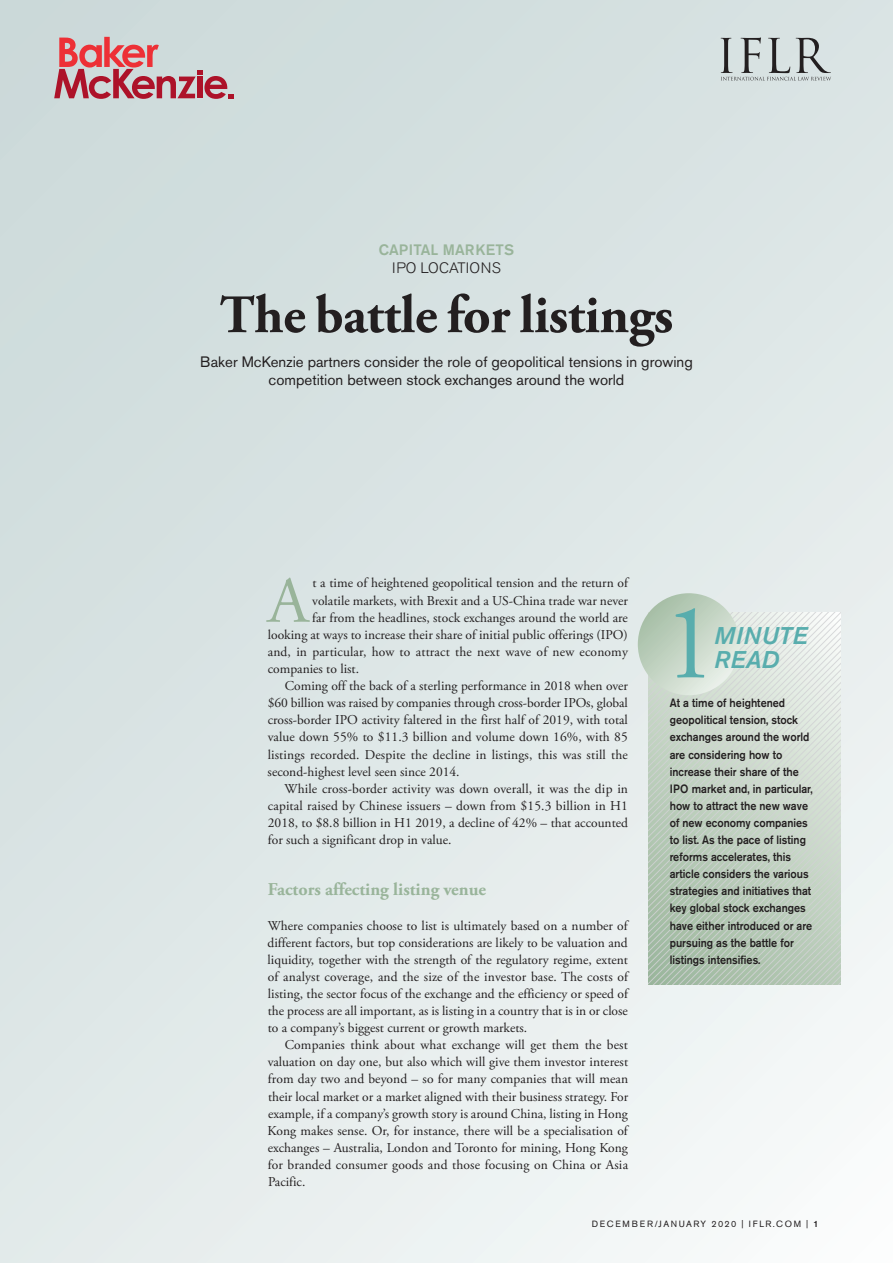
<style>
.page{position:relative;width:893px;height:1263px;background:#fff}
.page>*{position:absolute;margin:0;border:0;box-sizing:border-box;transform-origin:0 0}
.t1{font:108px "Adobe Garamond Pro";color:#58adad}
.t2{font:65.25px "Adobe Garamond Pro";color:#99b49a}
.t3{font:700 54px "Adobe Garamond Pro";letter-spacing:-.01em;color:#231f20}
.t4{font:italic 500 24px/24px "Akzidenz Grotesk Pro";color:#58adad}
.t5{font:700 18px "Adobe Garamond Pro";color:#99b49a}
.t6{font:15px/18px "Akzidenz Grotesk Pro";color:#231f20;text-align:center}
.t7{font:500 15px/18px "Akzidenz Grotesk Pro";letter-spacing:.01em;color:#99b49a;text-align:center}
.t8{font:13.5px "Adobe Garamond Pro";color:#231f20}
.t9{font:500 12px/17.1px "Akzidenz Grotesk Pro";color:#231f20;scale:.9 1}
.t10{font:9px "Akzidenz Grotesk Pro";letter-spacing:.18em;color:#231f20}
.s1{font-weight:300;color:#231f20}
.s2{font-weight:500}
</style>
<div class="page">
<div style="left:0;top:0;width:893px;height:1263px;background:linear-gradient(to bottom,#d0dddd,#ecf2f1)"></div>
<svg style="left:638px;top:593px;width:202px;height:392px;background:#c9d6ca"></svg>
<svg style="left:721px;top:37px;width:110px;height:44px;background:#b4bcbc"></svg>
<svg style="left:54px;top:37px;width:180px;height:62px;background:#ca989e"></svg>
<p class="t7" style="left:379px;top:240px;width:137px">CAPITAL MARKETS<br><span class="s1">IPO LOCATIONS</span></p>
<p class="t3" style="left:220px;top:284px;width:455px">The battle for listings</p>
<p class="t6" style="left:200px;top:353px;width:494px">Baker McKenzie partners consider the role of geopolitical tensions in growing competition between stock exchanges around the world</p>
<p class="t2" style="left:268px;top:562px;width:42px">A</p>
<p class="t8" style="left:312px;top:575px;width:317px">t a time of heightened geopolitical tension and the return of</p>
<p class="t8" style="left:312px;top:592px;width:317px">volatile markets, with Brexit and a US-China trade war never</p>
<p class="t8" style="left:312px;top:609px;width:317px">far from the headlines, stock exchanges around the world are</p>
<p class="t8" style="left:268px;top:626px;width:362px">looking at ways to increase their share of initial public offerings (IPO)</p>
<p class="t8" style="left:268px;top:643px;width:362px">and, in particular, how to attract the next wave of new economy</p>
<p class="t8" style="left:268px;top:661px;width:93px">companies to list.</p>
<p class="t8" style="left:285px;top:678px;width:345px">Coming off the back of a sterling performance in 2018 when over</p>
<p class="t8" style="left:268px;top:695px;width:361px">$60 billion was raised by companies through cross-border IPOs, global</p>
<p class="t8" style="left:268px;top:712px;width:362px">cross-border IPO activity faltered in the first half of 2019, with total</p>
<p class="t8" style="left:268px;top:729px;width:362px">value down 55% to $11.3 billion and volume down 16%, with 85</p>
<p class="t8" style="left:268px;top:746px;width:362px">listings recorded. Despite the decline in listings, this was still the</p>
<p class="t8" style="left:268px;top:763px;width:193px">second-highest level seen since 2014.</p>
<p class="t8" style="left:285px;top:780px;width:345px">While cross-border activity was down overall, it was the dip in</p>
<p class="t8" style="left:268px;top:797px;width:362px">capital raised by Chinese issuers – down from $15.3 billion in H1</p>
<p class="t8" style="left:268px;top:814px;width:362px">2018, to $8.8 billion in H1 2019, a decline of 42% – that accounted</p>
<p class="t8" style="left:268px;top:832px;width:185px">for such a significant drop in value.</p>
<p class="t5" style="left:268px;top:879px;width:220px">Factors affecting listing venue</p>
<p class="t8" style="left:268px;top:917px;width:361px">Where companies choose to list is ultimately based on a number of</p>
<p class="t8" style="left:268px;top:934px;width:362px">different factors, but top considerations are likely to be valuation and</p>
<p class="t8" style="left:268px;top:951px;width:362px">liquidity, together with the strength of the regulatory regime, extent</p>
<p class="t8" style="left:268px;top:968px;width:362px">of analyst coverage, and the size of the investor base. The costs of</p>
<p class="t8" style="left:268px;top:985px;width:362px">listing, the sector focus of the exchange and the efficiency or speed of</p>
<p class="t8" style="left:268px;top:1003px;width:361px">the process are all important, as is listing in a country that is in or close</p>
<p class="t8" style="left:268px;top:1020px;width:261px">to a company’s biggest current or growth markets.</p>
<p class="t8" style="left:285px;top:1037px;width:345px">Companies think about what exchange will get them the best</p>
<p class="t8" style="left:268px;top:1054px;width:362px">valuation on day one, but also which will give them investor interest</p>
<p class="t8" style="left:268px;top:1071px;width:362px">from day two and beyond – so for many companies that will mean</p>
<p class="t8" style="left:268px;top:1088px;width:362px">their local market or a market aligned with their business strategy. For</p>
<p class="t8" style="left:268px;top:1105px;width:361px">example, if a company’s growth story is around China, listing in Hong</p>
<p class="t8" style="left:268px;top:1122px;width:362px">Kong makes sense. Or, for instance, there will be a specialisation of</p>
<p class="t8" style="left:268px;top:1139px;width:362px">exchanges – Australia, London and Toronto for mining, Hong Kong</p>
<p class="t8" style="left:268px;top:1156px;width:362px">for branded consumer goods and those focusing on China or Asia</p>
<p class="t8" style="left:268px;top:1174px;width:39px">Pacific.</p>
<p class="t1" style="left:663px;top:578px;width:55px">1</p>
<p class="t4" style="left:714px;top:623px;width:96px">MINUTE<br>READ</p>
<p class="t9" style="left:670px;top:694px;width:161px">At a time of heightened geopolitical tension, stock exchanges around the world are considering how to increase their share of the<br>IPO market and, in particular, how to attract the new wave of new economy companies to list. As the pace of listing reforms accelerates, this article considers the various strategies and initiatives that key global stock exchanges have either introduced or are pursuing as the battle for listings intensifies.</p>
<p class="t10" style="left:592px;top:1218px;width:228px">DECEMBER/JANUARY 2020 | IFLR.COM | <span class="s2">1</span></p>
</div>
